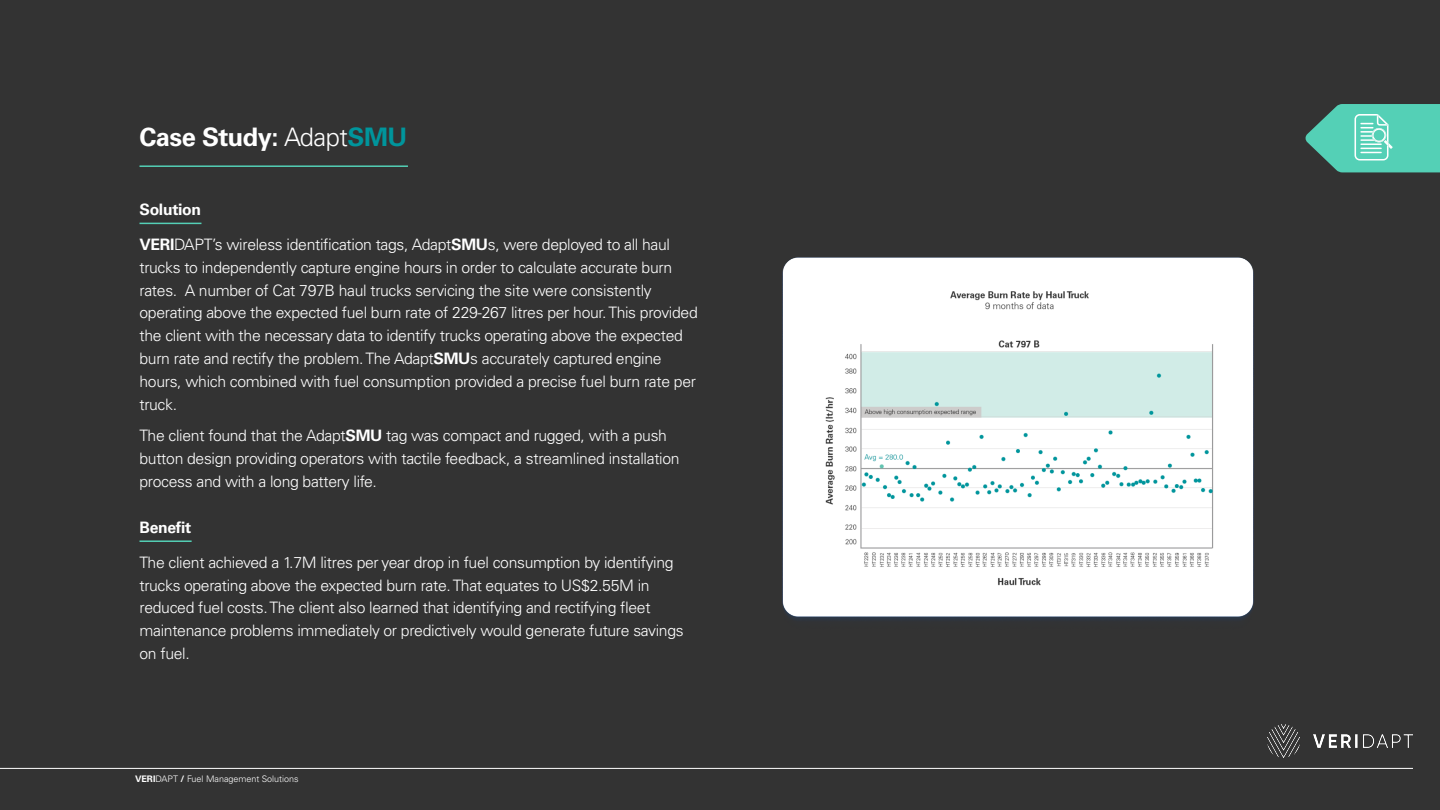
<style>
.page{position:relative;width:1440px;height:810px;background:#333}
.page>*{position:absolute;margin:0;border:0;box-sizing:border-box;transform-origin:0 0}
.t1{font:700 25.5px "Univers LT Pro 65";letter-spacing:-.02em;color:#fff}
.t2{font:300 15.75px/22.8px "Univers LT Pro 45";letter-spacing:-.02em;color:#fff}
.t3{font:700 15.75px "Univers LT Pro 65";letter-spacing:-.02em;color:#fff}
.t4{font:300 9px "Univers LT Pro 45";color:#fff}
.s1{font-family:"Univers LT Pro 45";font-weight:300}
.s2{color:#00959c}
.s3{font-family:"Univers LT Pro 65";font-weight:700}
</style>
<div class="page">
<hr style="left:140px;top:165px;width:268px;height:2px;background:#54d0b6">
<hr style="left:140px;top:223px;width:61px;height:1px;background:#54d0b6">
<hr style="left:140px;top:540px;width:52px;height:2px;background:#54d0b6">
<hr style="left:0;top:768px;width:1413px;height:1px;background:#fff">
<svg style="left:1305px;top:104px;width:135px;height:68px;background:#59bfaa"></svg>
<img style="left:1268px;top:725px;width:145px;height:32px">
<img style="left:782px;top:258px;width:472px;height:362px">
<h1 class="t1" style="left:140px;top:119px;width:269px">Case Study: <span class="s1">Adapt</span><span class="s2">SMU</span></h1>
<p class="t3" style="left:140px;top:198px;width:63px">Solution</p>
<p class="t2" style="left:140px;top:233px;width:560px"><span class="s3">VERI</span>DAPT’s wireless identification tags, Adapt<span class="s3">SMU</span>s, were deployed to all haul trucks to independently capture engine hours in order to calculate accurate burn rates. A number of Cat 797B haul trucks servicing the site were consistently operating above the expected fuel burn rate of 229-267 litres per hour. This provided the client with the necessary data to identify trucks operating above the expected burn rate and rectify the problem. The Adapt<span class="s3">SMU</span>s accurately captured engine hours, which combined with fuel consumption provided a precise fuel burn rate per truck.</p>
<p class="t2" style="left:140px;top:424px;width:542px">The client found that the Adapt<span class="s3">SMU</span> tag was compact and rugged, with a push button design providing operators with tactile feedback, a streamlined installation process and with a long battery life.</p>
<p class="t3" style="left:140px;top:516px;width:53px">Benefit</p>
<p class="t2" style="left:140px;top:550px;width:546px">The client achieved a 1.7M litres per year drop in fuel consumption by identifying trucks operating above the expected burn rate. That equates to US$2.55M in reduced fuel costs. The client also learned that identifying and rectifying fleet maintenance problems immediately or predictively would generate future savings on fuel.</p>
<p class="t4" style="left:135px;top:773px;width:165px"><span class="s3">VERI</span>DAPT <span class="s3">/</span> Fuel Management Solutions</p>
</div>
